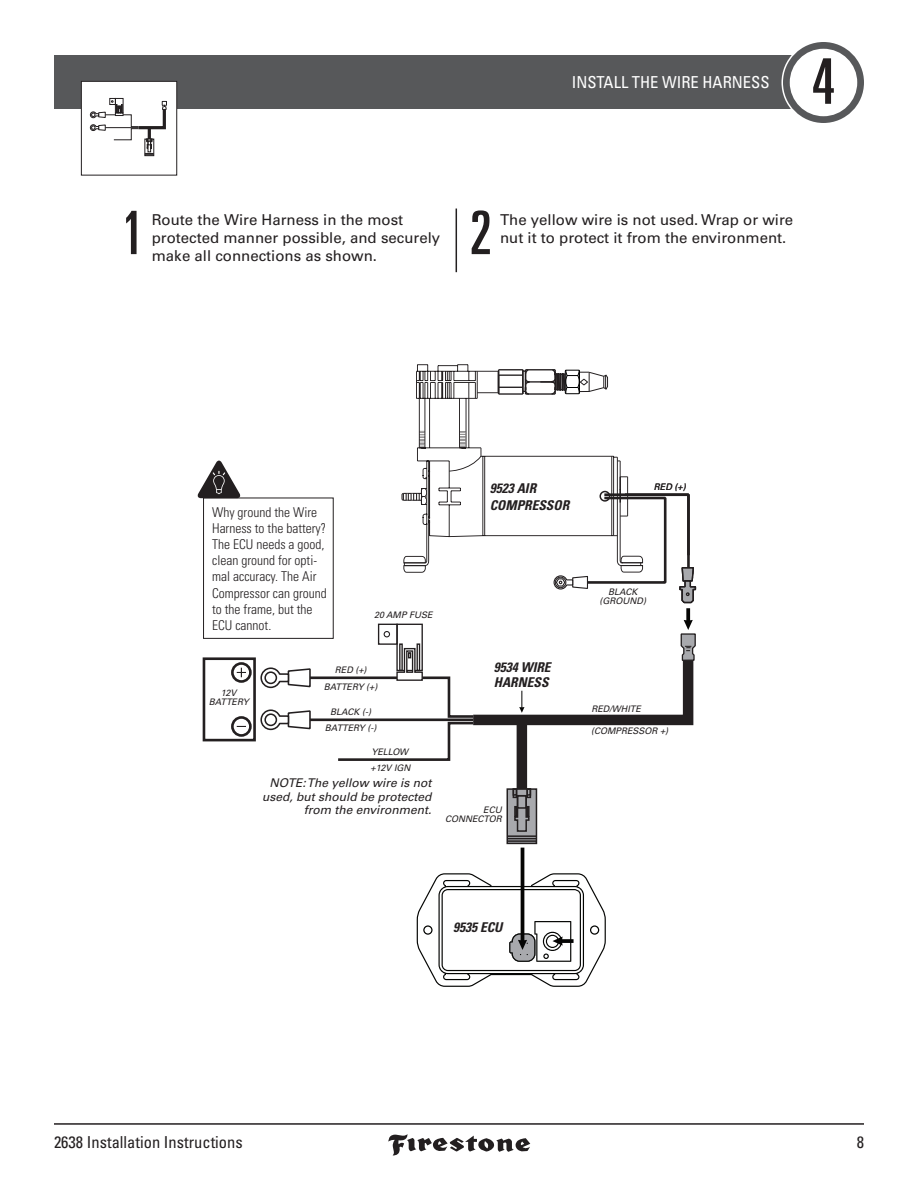
<style>
.page{position:relative;width:918px;height:1188px;background:#fff}
.page>*{position:absolute;margin:0;border:0;box-sizing:border-box;transform-origin:0 0}
.t1{font:ultra-condensed 63px "Univers LT Std";color:#231f20}
.t2{font:ultra-condensed 60px "Univers LT Std";color:#231f20}
.t3{font:condensed 16.5px "Univers LT Std";color:#231f20}
.t4{font:condensed 16.5px "Univers LT Std";color:#fff}
.t5{font:15px/18px "Univers LT Std";color:#231f20}
.t6{font:300 condensed 13.5px/16.2px "Univers LT Std";color:#231f20}
.t7{font:italic 700 condensed 13.5px/15px "Univers LT Std";color:#231f20}
.t8{font:italic 12px/13.5px "Univers LT Std";color:#231f20;text-align:right}
.t9{font:italic 9px/9px "Univers LT Std";color:#231f20;text-align:center}
</style>
<div class="page">
<hr style="left:54px;top:1123px;width:810px;height:2px;background:#231f20">
<svg style="left:388px;top:1134px;width:142px;height:22px"></svg>
<div style="left:54px;top:56px;width:783px;height:54px;background:#57585a"></div>
<div style="left:782px;top:40px;width:84px;height:84px;border:3px solid #fff;border-radius:50%"></div>
<div style="left:783px;top:42px;width:81px;height:81px;background:#57585a;border-radius:50%"></div>
<div style="left:790px;top:49px;width:67px;height:67px;background:#fff;border-radius:50%"></div>
<div style="left:81px;top:81px;width:96px;height:94px;background:#fff"></div>
<div style="left:81px;top:81px;width:96px;height:95px;border:1px solid #231f20"></div>
<div style="left:115px;top:98px;width:8px;height:15px;border:1px solid #231f20"></div>
<div style="left:110px;top:98px;width:6px;height:7px;border:1px solid #231f20"></div>
<svg style="left:90px;top:101px;width:77px;height:55px"></svg>
<hr style="left:456px;top:209px;width:1px;height:63px;background:#231f20">
<div style="left:203px;top:657px;width:53px;height:84px;border:3px solid #231f20"></div>
<div style="left:231px;top:662px;width:21px;height:21px;border:3px solid #231f20;border-radius:50%"></div>
<div style="left:231px;top:716px;width:21px;height:21px;border:3px solid #231f20;border-radius:50%"></div>
<svg style="left:237px;top:668px;width:9px;height:9px"></svg>
<svg style="left:260px;top:667px;width:52px;height:22px"></svg>
<hr style="left:310px;top:676px;width:87px;height:3px;background:#231f20">
<svg style="left:260px;top:709px;width:52px;height:22px"></svg>
<hr style="left:310px;top:718px;width:163px;height:3px;background:#231f20">
<div style="left:517px;top:720px;width:10px;height:69px;background:#231f20"></div>
<div style="left:507px;top:789px;width:29px;height:54px;background:#747376"></div>
<div style="left:507px;top:788px;width:30px;height:56px;border:2px solid #231f20"></div>
<hr style="left:507px;top:840px;width:29px;height:2px;background:#231f20">
<svg style="left:507px;top:788px;width:29px;height:51px"></svg>
<hr style="left:507px;top:835px;width:29px;height:2px;background:#231f20">
<svg style="left:417px;top:848px;width:189px;height:139px"></svg>
<svg style="left:417px;top:364px;width:163px;height:7px"></svg>
<svg style="left:416px;top:371px;width:193px;height:60px"></svg>
<svg style="left:336px;top:431px;width:361px;height:331px"></svg>
<div style="left:203px;top:498px;width:131px;height:141px;border:1px solid #231f20"></div>
<svg style="left:197px;top:460px;width:44px;height:38px"></svg>
<p class="t4" style="left:572px;top:72px;width:199px">INSTALL THE WIRE HARNESS</p>
<h1 class="t1" style="left:812px;top:46px;width:25px">4</h1>
<h2 class="t2" style="left:121px;top:199px;width:24px">1</h2>
<p class="t5" style="left:152px;top:211px;width:290px">Route the Wire Harness in the most protected manner possible, and securely make all connections as shown.</p>
<h2 class="t2" style="left:470px;top:199px;width:24px">2</h2>
<p class="t5" style="left:500px;top:211px;width:295px">The yellow wire is not used. Wrap or wire nut it to protect it from the environment.</p>
<p class="t6" style="left:212px;top:504px;width:116px">Why ground the Wire<br>Harness to the battery?<br>The ECU needs a good, clean ground for opti&shy;mal accuracy. The Air<br>Compressor can ground to the frame, but the<br>ECU cannot.</p>
<p class="t9" style="left:374px;top:610px;width:60px">20 AMP FUSE</p>
<p class="t9" style="left:335px;top:666px;width:33px">RED (+)</p>
<p class="t9" style="left:209px;top:688px;width:41px">12V<br>BATTERY</p>
<p class="t9" style="left:324px;top:682px;width:55px">BATTERY (+)</p>
<p class="t9" style="left:325px;top:704px;width:53px;line-height:16px">BLACK (-)<br>BATTERY (-)</p>
<p class="t9" style="left:371px;top:744px;width:42px;line-height:16px;text-align:left">YELLOW +12V IGN</p>
<p class="t8" style="left:262px;top:776px;width:171px">NOTE:The yellow wire is not used, but should be protected from the environment.</p>
<p class="t7" style="left:490px;top:481px;width:81px;line-height:16.2px">9523 AIR<br>COMPRESSOR</p>
<p class="t7" style="left:494px;top:660px;width:58px">9534 WIRE<br>HARNESS</p>
<p class="t9" style="left:445px;top:806px;width:58px;text-align:right">ECU<br>CONNECTOR</p>
<p class="t9" style="left:654px;top:483px;width:33px">RED (+)</p>
<p class="t9" style="left:600px;top:587px;width:48px">BLACK (GROUND)</p>
<p class="t9" style="left:591px;top:705px;width:51px">RED/WHITE</p>
<p class="t9" style="left:591px;top:726px;width:79px">(COMPRESSOR +)</p>
<p class="t7" style="left:453px;top:920px;width:51px">9535 ECU</p>
<p class="t3" style="left:54px;top:1132px;width:190px">2638 Installation Instructions</p>
<p class="t3" style="left:857px;top:1132px;width:9px">8</p>
</div>
